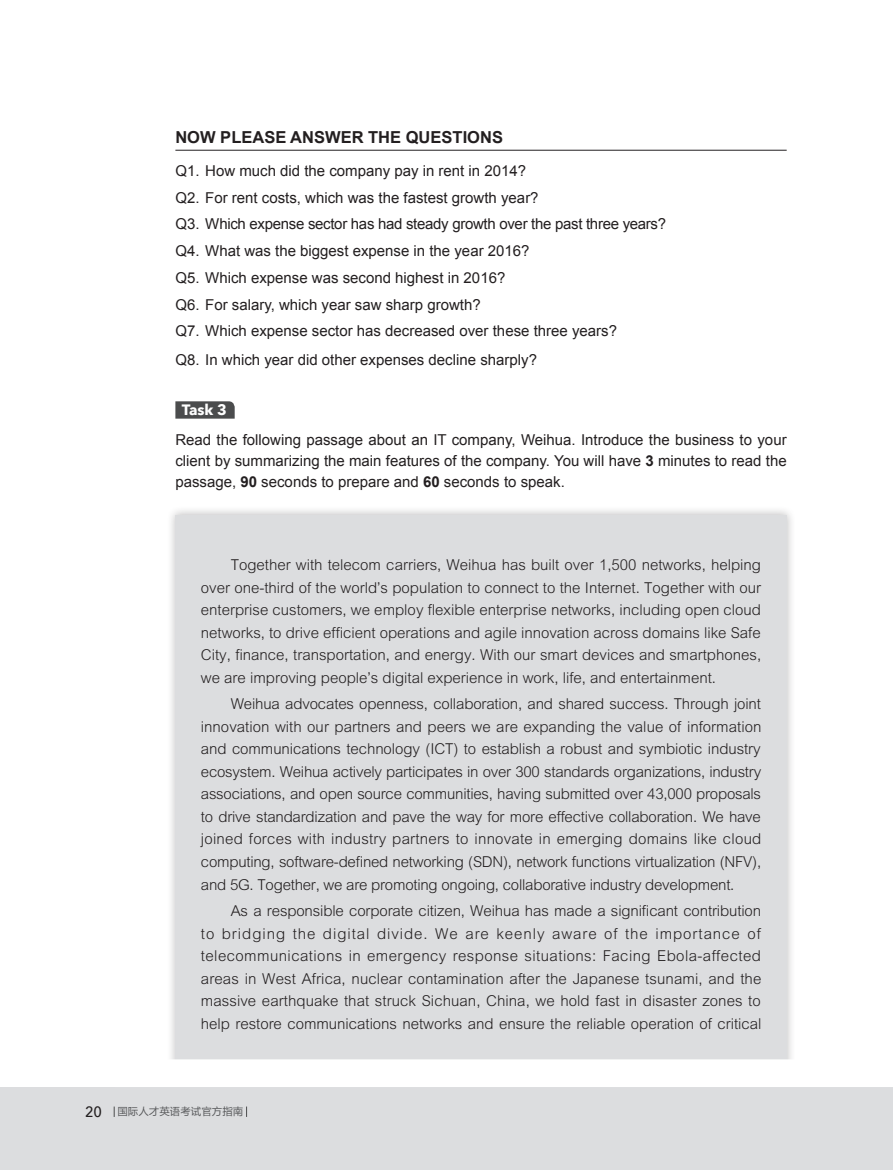
<style>
.page{position:relative;width:893px;height:1170px;background:#fff}
.page>*{position:absolute;margin:0;border:0;box-sizing:border-box;transform-origin:0 0}
.t1{font:700 16.5px "Arial";color:#231f20}
.加底文{font:300 15px/22.5px "Arial";color:#231f20;text-align:justify}
.英文-正文{font:15px/21px "Arial";color:#231f20;text-align:justify}
.英文-正文-2{font:15px "Arial";letter-spacing:-.02em;color:#231f20}
.TASK{font:700 15px "Avenir Next";color:#fff}
.t2{font:10.5px "FZLTHJW GB1 0";color:#57585a}
.s1{font-weight:700}
.s2{font-family:"Avenir Next";font-weight:500;font-size:15px;color:#231f20}
</style>
<div class="page">
<div style="left:0;top:1086px;width:893px;height:83px;background:#dcdddf"></div>
<hr style="left:175px;top:150px;width:612px;height:1px;background:#231f20">
<svg style="left:175px;top:401px;width:60px;height:17px"></svg>
<div style="left:166px;top:505px;width:630px;height:577px;background:#231f20;opacity:.3"></div>
<div style="left:175px;top:514px;width:612px;height:559px;background:#dcdddf"></div>
<div style="left:166px;top:1059px;width:630px;height:23px;background:#fff"></div>
<p class="t1" style="left:175px;top:125px;width:329px">NOW PLEASE ANSWER THE QUESTIONS</p>
<p class="英文-正文" style="left:175px;top:160px;width:352px">Q1. How much did the company pay in rent in 2014?</p>
<p class="英文-正文" style="left:175px;top:187px;width:365px">Q2. For rent costs, which was the fastest growth year?</p>
<p class="英文-正文-2" style="left:175px;top:214px;width:492px">Q3. Which expense sector has had steady growth over the past three years?</p>
<p class="英文-正文" style="left:175px;top:240px;width:356px">Q4. What was the biggest expense in the year 2016?</p>
<p class="英文-正文" style="left:175px;top:267px;width:331px">Q5. Which expense was second highest in 2016?</p>
<p class="英文-正文" style="left:175px;top:294px;width:307px">Q6. For salary, which year saw sharp growth?</p>
<p class="英文-正文" style="left:175px;top:320px;width:443px">Q7. Which expense sector has decreased over these three years?</p>
<p class="英文-正文" style="left:175px;top:349px;width:363px">Q8. In which year did other expenses decline sharply?</p>
<p class="TASK" style="left:182px;top:397px;width:47px">Task 3</p>
<p class="英文-正文" style="left:175px;top:429px;width:613px">Read the following passage about an IT company, Weihua. Introduce the business to your client by summarizing the main features of the company. You will have <span class="s1">3</span> minutes to read the passage, <span class="s1">90</span> seconds to prepare and <span class="s1">60</span> seconds to speak.</p>
<p class="加底文" style="left:201px;top:553px;width:562px;text-indent:30px">Together with telecom carriers, Weihua has built over 1,500 networks, helping over one-third of the world’s population to connect to the Internet. Together with our enterprise customers, we employ flexible enterprise networks, including open cloud networks, to drive efficient operations and agile innovation across domains like Safe City, finance, transportation, and energy. With our smart devices and smartphones, we are improving people’s digital experience in work, life, and entertainment.</p>
<p class="加底文" style="left:201px;top:692px;width:562px;text-indent:30px">Weihua advocates openness, collaboration, and shared success. Through joint innovation with our partners and peers we are expanding the value of information and communications technology (ICT) to establish a robust and symbiotic industry ecosystem. Weihua actively participates in over 300 standards organizations, industry associations, and open source communities, having submitted over 43,000 proposals to drive standardization and pave the way for more effective collaboration. We have joined forces with industry partners to innovate in emerging domains like cloud computing, software-defined networking (SDN), network functions virtualization (NFV), and 5G. Together, we are promoting ongoing, collaborative industry development.</p>
<p class="加底文" style="left:201px;top:899px;width:562px;text-indent:30px">As a responsible corporate citizen, Weihua has made a significant contribution to bridging the digital divide. We are keenly aware of the importance of telecommunications in emergency response situations: Facing Ebola-affected areas in West Africa, nuclear contamination after the Japanese tsunami, and the massive earthquake that struck Sichuan, China, we hold fast in disaster zones to help restore communications networks and ensure the reliable operation of critical</p>
<p class="t2" style="left:85px;top:1105px;width:160px"><span class="s2">20</span> 国际人才英语考试官方指南</p>
</div>
